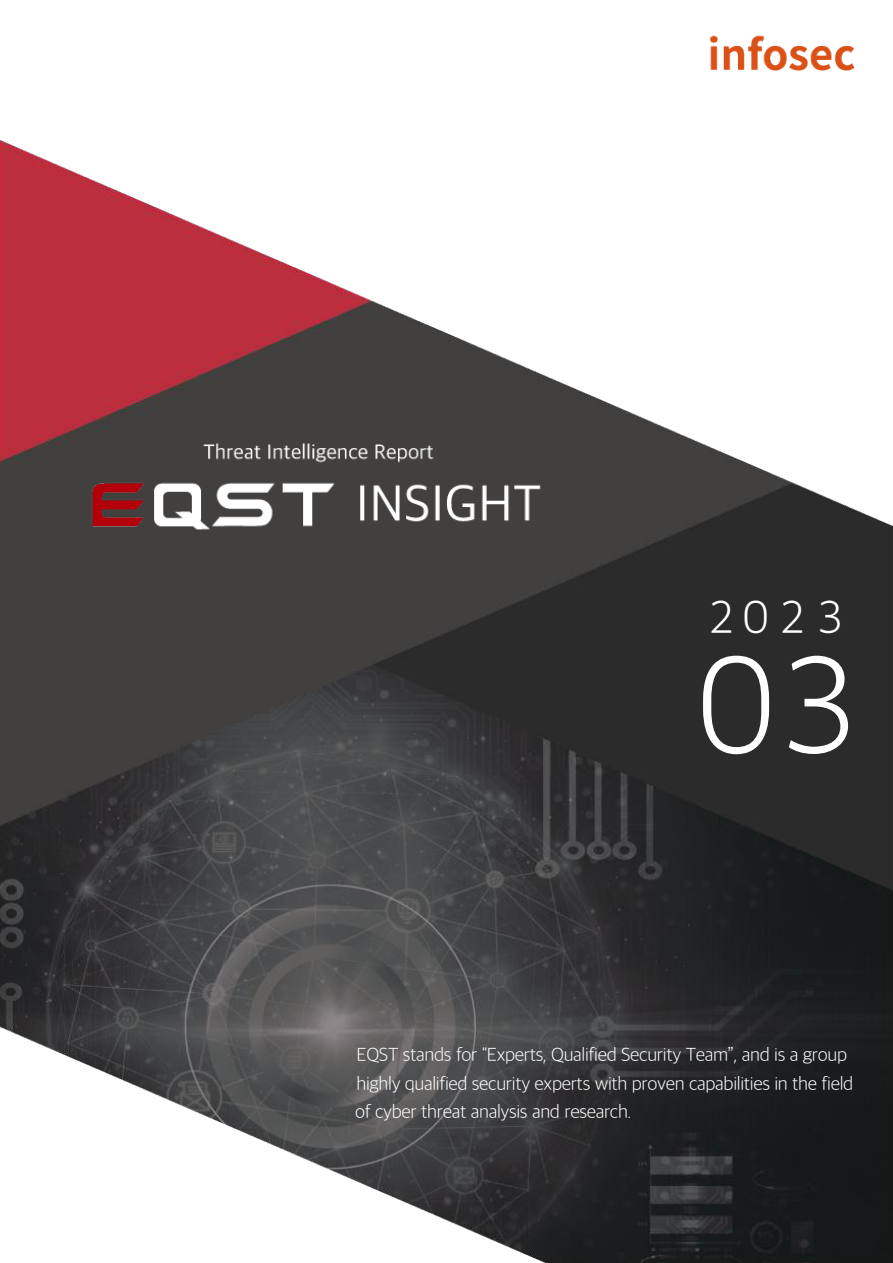
<style>
.page{position:relative;width:893px;height:1263px;background:#fff}
.page>*{position:absolute;margin:0;border:0;box-sizing:border-box;transform-origin:0 0}
.t1{font:134.7px "SD Gothic Neoa b Ult Lt";color:#fff}
.t2{font:44.85px "SD Gothic Neoa b Ult Lt";color:#fff}
.t3{font:18px/27.6px "SD Gothic Neoa b Ult Lt";letter-spacing:-.02em;color:#fff}
</style>
<div class="page">
<img style="left:1px;top:35px;width:892px;height:1225px">
<h2 class="t2" style="left:708px;top:595px;width:136px">2023</h2>
<h1 class="t1" style="left:691px;top:639px;width:168px">03</h1>
<p class="t3" style="left:356px;top:1041px;width:492px">EQST stands for "Experts, Qualified Security Team”, and is a group</p>
<p class="t3" style="left:355px;top:1070px;width:499px">highly qualified security experts with proven capabilities in the field of cyber threat analysis and research.</p>
</div>
